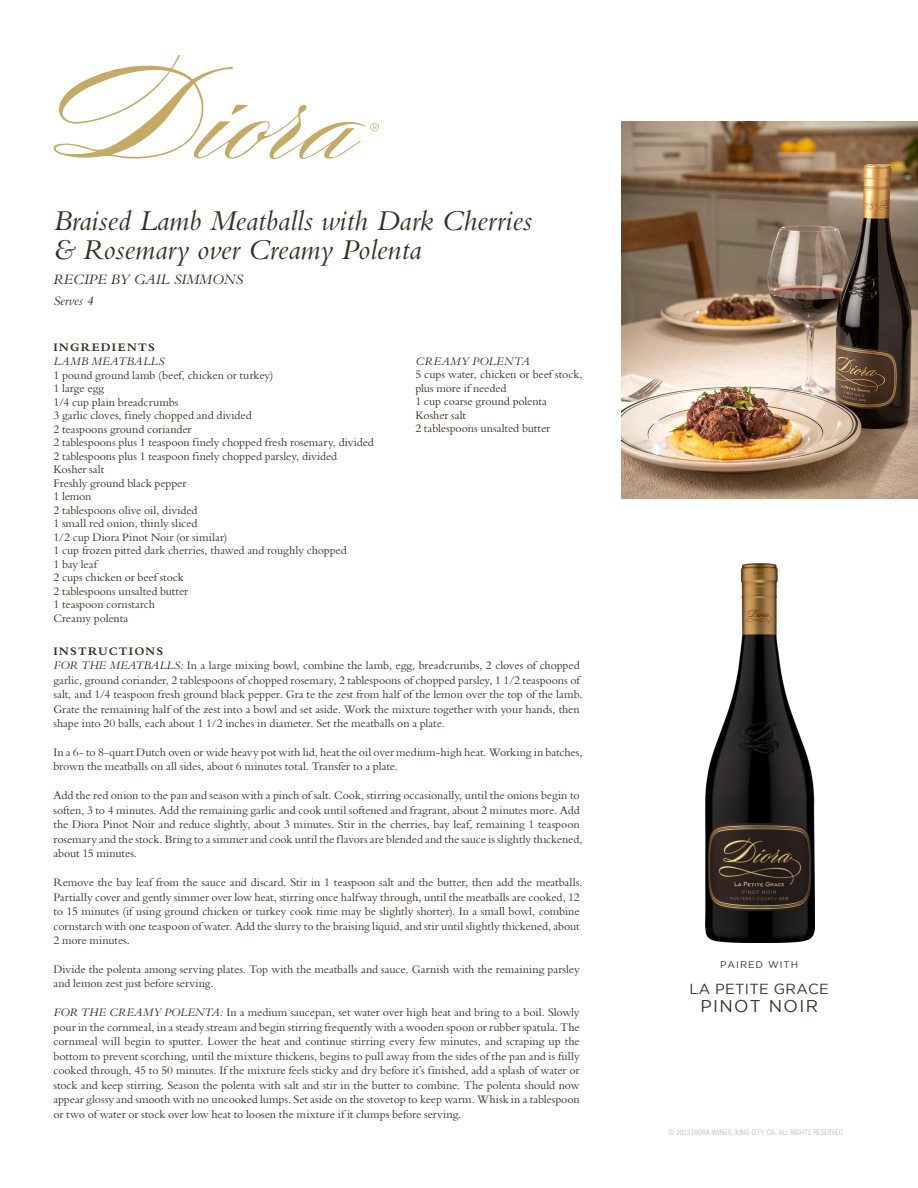
<style>
.page{position:relative;width:918px;height:1188px;background:#fff}
.page>*{position:absolute;margin:0;border:0;box-sizing:border-box;transform-origin:0 0}
.t1{font:italic 30px/28.5px "Bembo";color:#392e23}
.t2{font:16.95px "Gotham";letter-spacing:.08em;color:#392e23}
.t3{font:italic 15px "Bembo";color:#392e23}
.t4{font:14.55px "Gotham";letter-spacing:.02em;color:#392e23}
.t5{font:italic 13.5px "Bembo";color:#392e23}
.t6{font:12px/13.5px "Bembo";letter-spacing:-.005em;color:#392e23}
.t7{font:italic 12px "Bembo";letter-spacing:.04em;color:#392e23}
.t8{font:700 12px "Bembo";letter-spacing:.115em;color:#392e23}
.t9{font:9.75px "Gotham";letter-spacing:.1em;color:#392e23}
.t10{font:300 condensed 7.5px "Univers LT Std";letter-spacing:.01em;color:#bfafa9}
.s1{font-weight:700}
.s2{font-style:italic}
</style>
<div class="page">
<svg style="left:53px;top:55px;width:326px;height:105px"></svg>
<img style="left:706px;top:563px;width:108px;height:380px">
<img style="left:621px;top:122px;width:297px;height:376px">
<h1 class="t1" style="left:53px;top:206px;width:480px">Braised Lamb Meatballs with Dark Cherries &amp; Rosemary over Creamy Polenta</h1>
<p class="t3" style="left:53px;top:271px;width:192px">RECIPE BY GAIL SIMMONS</p>
<p class="t5" style="left:53px;top:293px;width:42px">Serves 4</p>
<p class="t8" style="left:53px;top:340px;width:103px">INGREDIENTS</p>
<p class="t7" style="left:53px;top:354px;width:112px">LAMB MEATBALLS</p>
<p class="t6" style="left:53px;top:368px;width:322px">1 pound ground lamb (beef, chicken or turkey)<br>1 large egg<br>1/4 cup plain breadcrumbs<br>3 garlic cloves, finely chopped and divided<br>2 teaspoons ground coriander<br>2 tablespoons plus 1 teaspoon finely chopped fresh rosemary, divided<br>2 tablespoons plus 1 teaspoon finely chopped parsley, divided<br>Kosher salt<br>Freshly ground black pepper<br>1 lemon<br>2 tablespoons olive oil, divided<br>1 small red onion, thinly sliced<br>1/2 cup Diora Pinot Noir (or similar)<br>1 cup frozen pitted dark cherries, thawed and roughly chopped<br>1 bay leaf<br>2 cups chicken or beef stock<br>2 tablespoons unsalted butter<br>1 teaspoon cornstarch<br>Creamy polenta</p>
<p class="t6" style="left:53px;top:643px;width:530px;line-height:14.4px"><span class="s1">INSTRUCTIONS<br></span><span class="s2">FOR THE MEATBALLS:</span> In a large mixing bowl, combine the lamb, egg, breadcrumbs, 2 cloves of chopped garlic, ground coriander, 2 tablespoons of chopped rosemary, 2 tablespoons of chopped parsley, 1 1/2 teaspoons of salt, and 1/4 teaspoon fresh ground black pepper. Gra te the zest from half of the lemon over the top of the lamb.<br>Grate the remaining half of the zest into a bowl and set aside. Work the mixture together with your hands, then shape into 20 balls, each about 1 1/2 inches in diameter. Set the meatballs on a plate.</p>
<p class="t6" style="left:53px;top:745px;width:531px;line-height:14.4px">In a 6- to 8-quart Dutch oven or wide heavy pot with lid, heat the oil over medium-high heat. Working in batches, brown the meatballs on all sides, about 6 minutes total. Transfer to a plate.</p>
<p class="t6" style="left:53px;top:788px;width:531px;line-height:14.4px">Add the red onion to the pan and season with a pinch of salt. Cook, stirring occasionally, until the onions begin to soften, 3 to 4 minutes. Add the remaining garlic and cook until softened and fragrant, about 2 minutes more. Add the Diora Pinot Noir and reduce slightly, about 3 minutes. Stir in the cherries, bay leaf, remaining 1 teaspoon rosemary and the stock. Bring to a simmer and cook until the flavors are blended and the sauce is slightly thickened, about 15 minutes.</p>
<p class="t6" style="left:53px;top:875px;width:530px;line-height:14.4px">Remove the bay leaf from the sauce and discard. Stir in 1 teaspoon salt and the butter, then add the meatballs.<br>Partially cover and gently simmer over low heat, stirring once halfway through, until the meatballs are cooked, 12 to 15 minutes (if using ground chicken or turkey cook time may be slightly shorter). In a small bowl, combine cornstarch with one teaspoon of water. Add the slurry to the braising liquid, and stir until slightly thickened, about 2 more minutes.</p>
<p class="t6" style="left:53px;top:962px;width:528px;line-height:14.4px">Divide the polenta among serving plates. Top with the meatballs and sauce. Garnish with the remaining parsley and lemon zest just before serving.</p>
<p class="t6" style="left:53px;top:1005px;width:528px;line-height:14.4px;text-align:justify"><span class="s2">FOR THE CREAMY POLENTA:</span> In a medium saucepan, set water over high heat and bring to a boil. Slowly pour in the cornmeal, in a steady stream and begin stirring frequently with a wooden spoon or rubber spatula. The cornmeal will begin to sputter. Lower the heat and continue stirring every few minutes, and scraping up the bottom to prevent scorching, until the mixture thickens, begins to pull away from the sides of the pan and is fully cooked through, 45 to 50 minutes. If the mixture feels sticky and dry before it’s finished, add a splash of water or stock and keep stirring. Season the polenta with salt and stir in the butter to combine. The polenta should now appear glossy and smooth with no uncooked lumps. Set aside on the stovetop to keep warm. Whisk in a tablespoon or two of water or stock over low heat to loosen the mixture if it clumps before serving.</p>
<p class="t7" style="left:415px;top:354px;width:116px">CREAMY POLENTA</p>
<p class="t6" style="left:415px;top:368px;width:169px">5 cups water, chicken or beef stock, plus more if needed<br>1 cup coarse ground polenta<br>Kosher salt<br>2 tablespoons unsalted butter</p>
<p class="t9" style="left:720px;top:959px;width:79px">PAIRED WITH</p>
<p class="t4" style="left:689px;top:981px;width:141px">LA PETITE GRACE</p>
<h2 class="t2" style="left:700px;top:997px;width:119px">PINOT NOIR</h2>
<p class="t10" style="left:669px;top:1128px;width:178px">© 2023 DIORA WINES, KING CITY, CA. ALL RIGHTS RESERVED.</p>
</div>
